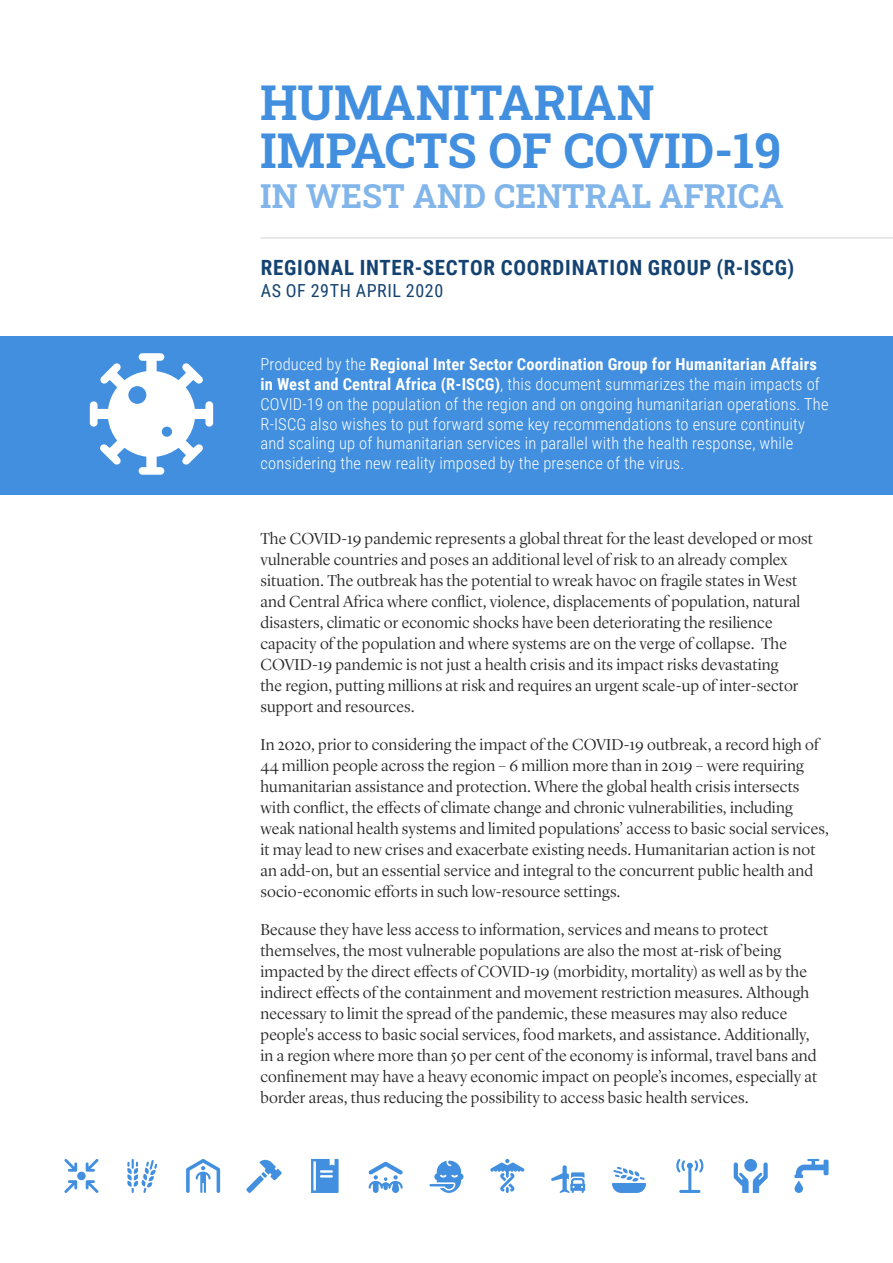
<style>
.page{position:relative;width:893px;height:1263px;background:#fff}
.page>*{position:absolute;margin:0;border:0;box-sizing:border-box;transform-origin:0 0}
.t1{font:48px/48px "Roboto Slab";color:#418fde}
.t2{font:33px "Roboto Slab";color:#82b5e9}
.TitleDesc{font:700 21px "Roboto Condensed";letter-spacing:.035em;color:#144372}
.Date{font:18px "Roboto Condensed";letter-spacing:.035em;color:#144372}
.BodyText{font:300 16.5px/21px "Lyon Display";letter-spacing:.01em;color:#262626}
.IntroText{font:300 16.5px/19.8px "Roboto Condensed";letter-spacing:.01em;color:#fff}
.s1{font-weight:700}
</style>
<div class="page">
<hr style="left:260px;top:238px;width:633px;height:1px;background:#d1d3d4">
<div style="left:0;top:337px;width:893px;height:158px;background:#418fde"></div>
<svg style="left:90px;top:353px;width:123px;height:122px"></svg>
<svg style="left:64px;top:1159px;width:35px;height:34px"></svg>
<svg style="left:127px;top:1159px;width:30px;height:34px"></svg>
<svg style="left:186px;top:1159px;width:34px;height:34px"></svg>
<svg style="left:246px;top:1160px;width:36px;height:33px"></svg>
<svg style="left:311px;top:1159px;width:28px;height:34px"></svg>
<svg style="left:368px;top:1162px;width:35px;height:31px"></svg>
<svg style="left:429px;top:1160px;width:34px;height:33px"></svg>
<svg style="left:490px;top:1159px;width:34px;height:34px"></svg>
<svg style="left:551px;top:1165px;width:34px;height:28px"></svg>
<svg style="left:676px;top:1159px;width:28px;height:34px"></svg>
<svg style="left:612px;top:1167px;width:34px;height:26px"></svg>
<svg style="left:734px;top:1159px;width:34px;height:34px"></svg>
<svg style="left:794px;top:1159px;width:34px;height:34px"></svg>
<p class="t1" style="left:260px;top:78px;width:523px">HUMANITARIAN<br>IMPACTS OF COVID-19</p>
<p class="t2" style="left:260px;top:173px;width:525px">IN WEST AND CENTRAL AFRICA</p>
<p class="TitleDesc" style="left:261px;top:253px;width:535px">REGIONAL INTER-SECTOR COORDINATION GROUP (R-ISCG)</p>
<p class="Date" style="left:261px;top:278px;width:184px">AS OF 29TH APRIL 2020</p>
<p class="IntroText" style="left:260px;top:354px;width:570px">Produced by the <span class="s1">Regional Inter Sector Coordination Group for Humanitarian Affairs in West and Central Africa (R-ISCG)</span>, this document summarizes the main impacts of COVID-19 on the population of the region and on ongoing humanitarian operations. The R-ISCG also wishes to put forward some key recommendations to ensure continuity and scaling up of humanitarian services in parallel with the health response, while considering the new reality imposed by the presence of the virus.</p>
<p class="BodyText" style="left:260px;top:527px;width:554px">The COVID-19 pandemic represents a global threat for the least developed or most vulnerable countries and poses an additional level of risk to an already complex situation. The outbreak has the potential to wreak havoc on fragile states in West and Central Africa where conflict, violence, displacements of population, natural disasters, climatic or economic shocks have been deteriorating the resilience capacity of the population and where systems are on the verge of collapse. The COVID-19 pandemic is not just a health crisis and its impact risks devastating<br>the region, putting millions at risk and requires an urgent scale-up of inter-sector support and resources.</p>
<p class="BodyText" style="left:260px;top:733px;width:570px">In 2020, prior to considering the impact of the COVID-19 outbreak, a record high of 44 million people across the region – 6 million more than in 2019 – were requiring humanitarian assistance and protection. Where the global health crisis intersects with conflict, the effects of climate change and chronic vulnerabilities, including weak national health systems and limited populations’ access to basic social services, it may lead to new crises and exacerbate existing needs. Humanitarian action is not an add-on, but an essential service and integral to the concurrent public health and socio-economic efforts in such low-resource settings.</p>
<p class="BodyText" style="left:260px;top:918px;width:558px">Because they have less access to information, services and means to protect themselves, the most vulnerable populations are also the most at-risk of being impacted by the direct effects of COVID-19 (morbidity, mortality) as well as by the indirect effects of the containment and movement restriction measures. Although necessary to limit the spread of the pandemic, these measures may also reduce people's access to basic social services, food markets, and assistance. Additionally, in a region where more than 50 per cent of the economy is informal, travel bans and confinement may have a heavy economic impact on people’s incomes, especially at border areas, thus reducing the possibility to access basic health services.</p>
</div>
